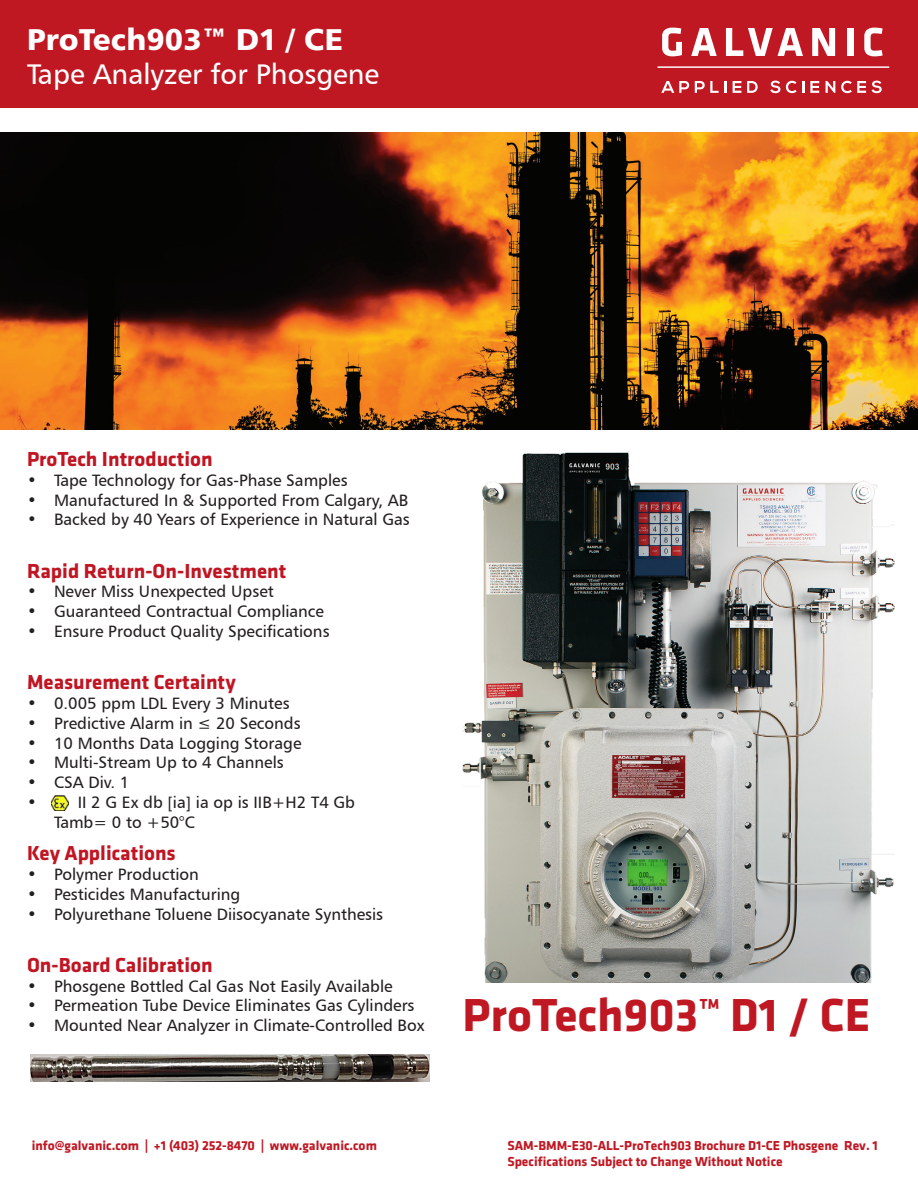
<style>
.page{position:relative;width:918px;height:1188px;background:#fff}
.page>*{position:absolute;margin:0;border:0;box-sizing:border-box;transform-origin:0 0}
.t1{font:700 48px "Klavika";color:#c01823}
.t2{font:30px "Humanist 777 BT Black B";color:#fff}
.t3{font:28.5px "Humanist 777 BT Roman B";color:#fff}
.t4{font:700 21px "Klavika";color:#c01522}
.t5{font:16.5px/19.8px "Humanist 777 BT Roman B";color:#231f20}
.t6{font:700 13.5px/16.2px "Klavika";color:#c01823}
</style>
<div class="page">
<div style="left:0;top:0;width:918px;height:107px;background:#c01823"></div>
<svg style="left:662px;top:28px;width:20px;height:28px"></svg>
<svg style="left:691px;top:28px;width:26px;height:28px"></svg>
<svg style="left:726px;top:28px;width:77px;height:28px"></svg>
<svg style="left:812px;top:28px;width:23px;height:28px"></svg>
<div style="left:847px;top:28px;width:6px;height:28px;background:#fff"></div>
<svg style="left:864px;top:28px;width:19px;height:28px"></svg>
<hr style="left:658px;top:67px;width:231px;height:1px;background:#fff">
<svg style="left:661px;top:81px;width:65px;height:12px"></svg>
<svg style="left:733px;top:81px;width:8px;height:12px"></svg>
<svg style="left:747px;top:81px;width:11px;height:12px"></svg>
<svg style="left:770px;top:81px;width:10px;height:12px"></svg>
<svg style="left:786px;top:81px;width:18px;height:12px"></svg>
<svg style="left:810px;top:81px;width:9px;height:12px"></svg>
<svg style="left:826px;top:81px;width:9px;height:12px"></svg>
<svg style="left:841px;top:81px;width:25px;height:12px"></svg>
<svg style="left:872px;top:81px;width:10px;height:12px"></svg>
<img style="left:0;top:133px;width:918px;height:296px">
<img style="left:463px;top:451px;width:431px;height:531px">
<img style="left:31px;top:1054px;width:399px;height:28px">
<img style="left:51px;top:796px;width:18px;height:14px">
<p class="t2" style="left:27px;top:20px;width:318px">ProTech903™ D1 / CE</p>
<p class="t3" style="left:27px;top:56px;width:354px">Tape Analyzer for Phosgene</p>
<p class="t4" style="left:27px;top:448px;width:187px">ProTech Introduction</p>
<p class="t5" style="left:27px;top:470px;width:322px">• Tape Technology for Gas-Phase Samples</p>
<p class="t5" style="left:27px;top:490px;width:383px">• Manufactured In &amp; Supported From Calgary, AB</p>
<p class="t5" style="left:27px;top:509px;width:384px">• Backed by 40 Years of Experience in Natural Gas</p>
<p class="t4" style="left:27px;top:559px;width:261px">Rapid Return-On-Investment</p>
<p class="t5" style="left:27px;top:581px;width:248px">• Never Miss Unexpected Upset</p>
<p class="t5" style="left:27px;top:601px;width:299px">• Guaranteed Contractual Compliance</p>
<p class="t5" style="left:27px;top:621px;width:304px">• Ensure Product Quality Specifications</p>
<p class="t4" style="left:27px;top:671px;width:210px">Measurement Certainty</p>
<p class="t5" style="left:27px;top:693px;width:264px">• 0.005 ppm LDL Every 3 Minutes</p>
<p class="t5" style="left:27px;top:713px;width:275px">• Predictive Alarm in ≤ 20 Seconds</p>
<p class="t5" style="left:27px;top:733px;width:276px">• 10 Months Data Logging Storage</p>
<p class="t5" style="left:27px;top:752px;width:258px">• Multi-Stream Up to 4 Channels</p>
<p class="t5" style="left:27px;top:772px;width:104px">• CSA Div. 1 •</p>
<p class="t5" style="left:54px;top:792px;width:303px;text-indent:24px">II 2 G Ex db [ia] ia op is IIB+H2 T4 Gb<br>Tamb= 0 to +50°C</p>
<p class="t4" style="left:27px;top:842px;width:150px">Key Applications</p>
<p class="t5" style="left:27px;top:864px;width:173px">• Polymer Production</p>
<p class="t5" style="left:27px;top:884px;width:215px">• Pesticides Manufacturing</p>
<p class="t5" style="left:27px;top:904px;width:358px">• Polyurethane Toluene Diisocyanate Synthesis</p>
<p class="t4" style="left:27px;top:953px;width:187px">On-Board Calibration</p>
<p class="t5" style="left:27px;top:976px;width:367px">• Phosgene Bottled Cal Gas Not Easily Available</p>
<p class="t5" style="left:27px;top:995px;width:389px">• Permeation Tube Device Eliminates Gas Cylinders</p>
<p class="t5" style="left:27px;top:1015px;width:399px">• Mounted Near Analyzer in Climate-Controlled Box</p>
<p class="t1" style="left:463px;top:989px;width:409px">ProTech903™ D1 / CE</p>
<p class="t6" style="left:32px;top:1138px;width:347px">info@galvanic.com | +1 (403) 252-8470 | www.galvanic.com</p>
<p class="t6" style="left:507px;top:1138px;width:372px">SAM-BMM-E30-ALL-ProTech903 Brochure D1-CE Phosgene Rev. 1<br>Specifications Subject to Change Without Notice</p>
</div>
